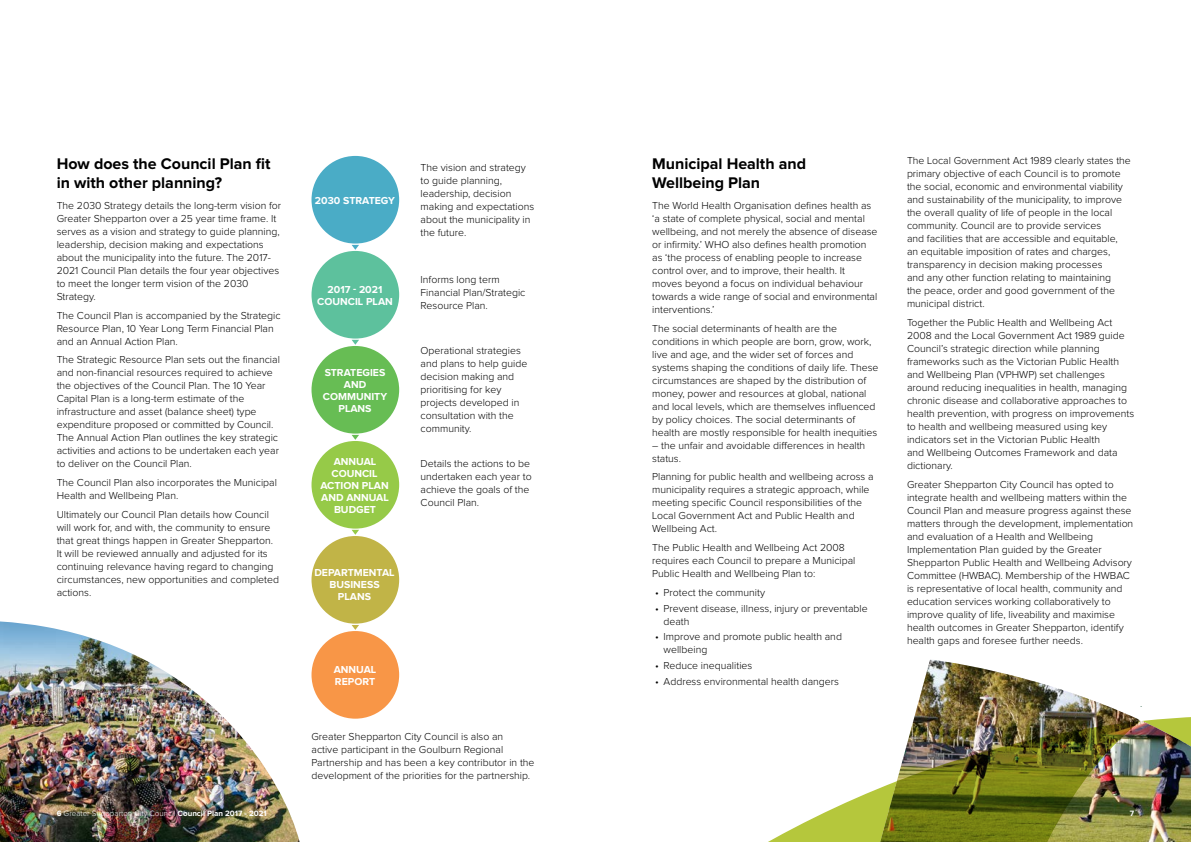
<style>
.page{position:relative;width:1191px;height:842px;background:#fff}
.page>*{position:absolute;margin:0;border:0;box-sizing:border-box;transform-origin:0 0}
.t1{font:700 16px/19px "Proxima Nova";color:#000}
.t2{font:300 10.5px/13px "Proxima Nova";color:#000}
.t3{font:700 10.5px/12px "Proxima Nova";color:#fff;text-align:center}
.t4{font:300 8px "Proxima Nova";color:#fff}
.t5{font:700 8px "Proxima Nova";color:#fff}
.s1{font-weight:700}
</style>
<div class="page">
<img style="left:0;top:621px;width:300px;height:221px">
<div style="left:311px;top:156px;width:88px;height:88px;background:#4aacc6;border-radius:50%"></div>
<div style="left:311px;top:251px;width:88px;height:88px;background:#5dc19d;border-radius:50%"></div>
<div style="left:311px;top:346px;width:88px;height:88px;background:#67bd54;border-radius:50%"></div>
<div style="left:311px;top:441px;width:88px;height:88px;background:#96ca48;border-radius:50%"></div>
<div style="left:311px;top:536px;width:88px;height:88px;background:#c1b447;border-radius:50%"></div>
<div style="left:311px;top:631px;width:88px;height:88px;background:#f89647;border-radius:50%"></div>
<svg style="left:352px;top:245px;width:7px;height:5px"></svg>
<svg style="left:351px;top:435px;width:8px;height:5px"></svg>
<svg style="left:352px;top:340px;width:7px;height:5px"></svg>
<svg style="left:352px;top:530px;width:7px;height:5px"></svg>
<svg style="left:351px;top:625px;width:8px;height:5px"></svg>
<img style="left:914px;top:659px;width:228px;height:58px">
<img style="left:768px;top:717px;width:423px;height:125px">
<h1 class="t1" style="left:57px;top:154px;width:215px">How does the Council Plan fit in with other planning?</h1>
<p class="t2" style="left:57px;top:200px;width:226px">The 2030 Strategy details the long-term vision for Greater Shepparton over a 25 year time frame. It serves as a vision and strategy to guide planning, leadership, decision making and expectations about the municipality into the future. The 2017- 2021 Council Plan details the four year objectives to meet the longer term vision of the 2030<br>Strategy.</p>
<p class="t2" style="left:57px;top:309px;width:225px">The Council Plan is accompanied by the Strategic<br>Resource Plan, 10 Year Long Term Financial Plan and an Annual Action Plan.</p>
<p class="t2" style="left:57px;top:354px;width:225px">The Strategic Resource Plan sets out the financial and non-financial resources required to achieve the objectives of the Council Plan. The 10 Year Capital Plan is a long-term estimate of the infrastructure and asset (balance sheet) type expenditure proposed or committed by Council.<br>The Annual Action Plan outlines the key strategic activities and actions to be undertaken each year to deliver on the Council Plan.</p>
<p class="t2" style="left:57px;top:476px;width:222px">The Council Plan also incorporates the Municipal<br>Health and Wellbeing Plan.</p>
<p class="t2" style="left:57px;top:508px;width:224px">Ultimately our Council Plan details how Council will work for, and with, the community to ensure that great things happen in Greater Shepparton.<br>It will be reviewed annually and adjusted for its continuing relevance having regard to changing circumstances, new opportunities and completed actions.</p>
<p class="t3" style="left:315px;top:195px;width:82px">2030 STRATEGY</p>
<p class="t3" style="left:317px;top:284px;width:77px">2017 - 2021<br>COUNCIL PLAN</p>
<p class="t3" style="left:323px;top:367px;width:66px">STRATEGIES<br>AND<br>COMMUNITY<br>PLANS</p>
<p class="t3" style="left:320px;top:456px;width:70px">ANNUAL<br>COUNCIL<br>ACTION PLAN<br>AND ANNUAL<br>BUDGET</p>
<p class="t3" style="left:314px;top:567px;width:82px">DEPARTMENTAL<br>BUSINESS<br>PLANS</p>
<p class="t2" style="left:420px;top:162px;width:115px">The vision and strategy to guide planning, leadership, decision making and expectations about the municipality in the future.</p>
<p class="t2" style="left:420px;top:274px;width:106px">Informs long term<br>Financial Plan/Strategic<br>Resource Plan.</p>
<p class="t2" style="left:420px;top:344px;width:108px">Operational strategies and plans to help guide decision making and prioritising for key projects developed in consultation with the community.</p>
<p class="t2" style="left:420px;top:458px;width:113px">Details the actions to be undertaken each year to achieve the goals of the<br>Council Plan.</p>
<p class="t3" style="left:334px;top:664px;width:44px;text-align:left">ANNUAL<br>REPORT</p>
<p class="t2" style="left:311px;top:730px;width:224px">Greater Shepparton City Council is also an<br>active participant in the Goulburn Regional Partnership and has been a key contributor in the development of the priorities for the partnership.</p>
<h1 class="t1" style="left:652px;top:154px;width:155px">Municipal Health and<br>Wellbeing Plan</h1>
<p class="t2" style="left:652px;top:200px;width:227px">The World Health Organisation defines health as ‘a state of complete physical, social and mental wellbeing, and not merely the absence of disease or infirmity.’ WHO also defines health promotion as ‘the process of enabling people to increase control over, and to improve, their health. It moves beyond a focus on individual behaviour towards a wide range of social and environmental interventions.’</p>
<p class="t2" style="left:652px;top:322px;width:228px">The social determinants of health are the conditions in which people are born, grow, work, live and age, and the wider set of forces and systems shaping the conditions of daily life. These circumstances are shaped by the distribution of money, power and resources at global, national and local levels, which are themselves influenced by policy choices. The social determinants of health are mostly responsible for health inequities</p>
<p class="t2" style="left:652px;top:439px;width:214px">– the unfair and avoidable differences in health status.</p>
<p class="t2" style="left:652px;top:471px;width:223px">Planning for public health and wellbeing across a municipality requires a strategic approach, while meeting specific Council responsibilities of the Local Government Act and Public Health and Wellbeing Act.</p>
<p class="t2" style="left:652px;top:541px;width:205px">The Public Health and Wellbeing Act 2008 requires each Council to prepare a Municipal<br>Public Health and Wellbeing Plan to:</p>
<p class="t2" style="left:655px;top:586px;width:111px">• Protect the community</p>
<p class="t2" style="left:663px;top:602px;width:206px;text-indent:-9px">• Prevent disease, illness, injury or preventable death</p>
<p class="t2" style="left:663px;top:631px;width:180px;text-indent:-9px">• Improve and promote public health and wellbeing</p>
<p class="t2" style="left:655px;top:660px;width:99px">• Reduce inequalities</p>
<p class="t2" style="left:655px;top:675px;width:185px">• Address environmental health dangers</p>
<p class="t2" style="left:907px;top:155px;width:225px">The Local Government Act 1989 clearly states the primary objective of each Council is to promote the social, economic and environmental viability and sustainability of the municipality, to improve the overall quality of life of people in the local community. Council are to provide services<br>and facilities that are accessible and equitable, an equitable imposition of rates and charges, transparency in decision making processes<br>and any other function relating to maintaining<br>the peace, order and good government of the municipal district.</p>
<p class="t2" style="left:907px;top:316px;width:229px">Together the Public Health and Wellbeing Act 2008 and the Local Government Act 1989 guide Council’s strategic direction while planning frameworks such as the Victorian Public Health and Wellbeing Plan (VPHWP) set challenges around reducing inequalities in health, managing chronic disease and collaborative approaches to health prevention, with progress on improvements to health and wellbeing measured using key indicators set in the Victorian Public Health<br>and Wellbeing Outcomes Framework and data dictionary.</p>
<p class="t2" style="left:907px;top:478px;width:228px">Greater Shepparton City Council has opted to integrate health and wellbeing matters within the Council Plan and measure progress against these matters through the development, implementation and evaluation of a Health and Wellbeing Implementation Plan guided by the Greater Shepparton Public Health and Wellbeing Advisory Committee (HWBAC). Membership of the HWBAC is representative of local health, community and education services working collaboratively to improve quality of life, liveability and maximise health outcomes in Greater Shepparton, identify health gaps and foresee further needs.</p>
<p class="t4" style="left:57px;top:810px;width:212px"><span class="s1">6</span> Greater Shepparton City Council <span class="s1">Council Plan 2017 - 2021</span></p>
<p class="t5" style="left:1130px;top:810px;width:6px">7</p>
</div>
